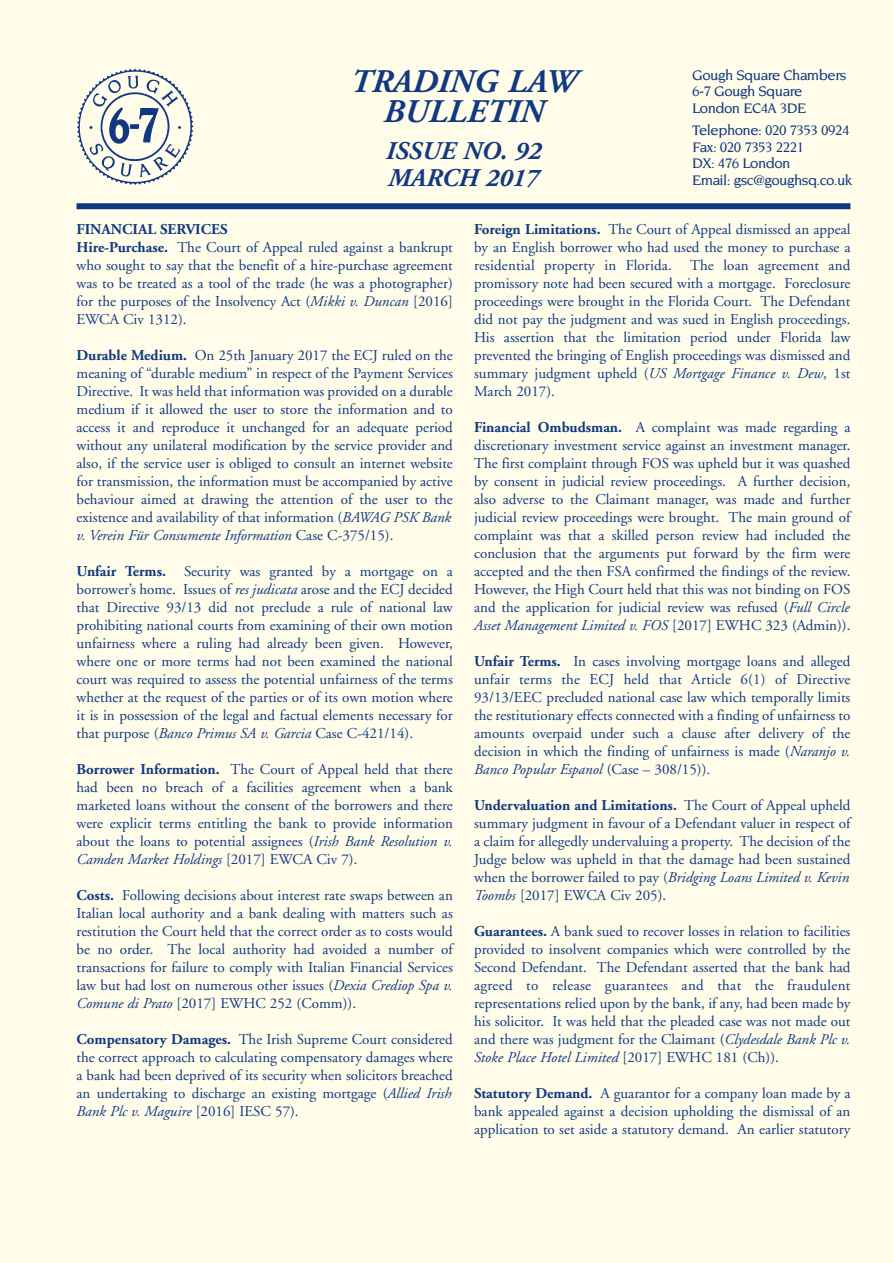
<style>
.page{position:relative;width:893px;height:1263px;background:#fffdea}
.page>*{position:absolute;margin:0;border:0;box-sizing:border-box;transform-origin:0 0}
.t1{font:italic 700 33px/30px "Adobe Garamond";color:#113880;text-align:center}
.t2{font:italic 700 25.5px/27px "Adobe Garamond";color:#113880}
.t3{font:15px/18px "Adobe Garamond";color:#113880;text-align:justify}
.t4{font:500 15px/16.5px "Novarese";letter-spacing:-.035em;color:#113880}
.s1{font-weight:700}
.s2{font-style:italic}
</style>
<div class="page">
<img style="left:77px;top:68px;width:117px;height:117px">
<div style="left:77px;top:203px;width:773px;height:6px;background:#113880"></div>
<p class="t4" style="left:692px;top:67px;width:156px">Gough Square Chambers<br>6-7 Gough Square<br>London EC4A 3DE</p>
<p class="t4" style="left:692px;top:123px;width:162px">Telephone: 020 7353 0924<br>Fax: 020 7353 2221<br>DX: 476 London<br>Email: gsc@goughsq.co.uk</p>
<p class="t3" style="left:474px;top:221px;width:378px"><span class="s1">Foreign Limitations.</span> The Court of Appeal dismissed an appeal by an English borrower who had used the money to purchase a residential property in Florida. The loan agreement and promissory note had been secured with a mortgage. Foreclosure proceedings were brought in the Florida Court. The Defendant did not pay the judgment and was sued in English proceedings.<br>His assertion that the limitation period under Florida law prevented the bringing of English proceedings was dismissed and summary judgment upheld (<span class="s2">US Mortgage Finance v. Dew</span>, 1st March 2017).</p>
<p class="t3" style="left:474px;top:419px;width:378px"><span class="s1">Financial Ombudsman.</span> A complaint was made regarding a discretionary investment service against an investment manager.<br>The first complaint through FOS was upheld but it was quashed by consent in judicial review proceedings. A further decision, also adverse to the Claimant manager, was made and further judicial review proceedings were brought. The main ground of complaint was that a skilled person review had included the conclusion that the arguments put forward by the firm were accepted and the then FSA confirmed the findings of the review.<br>However, the High Court held that this was not binding on FOS and the application for judicial review was refused (<span class="s2">Full Circle Asset Management Limited v. FOS</span> [2017] EWHC 323 (Admin)).</p>
<p class="t3" style="left:474px;top:653px;width:378px"><span class="s1">Unfair Terms.</span> In cases involving mortgage loans and alleged unfair terms the ECJ held that Article 6(1) of Directive 93/13/EEC precluded national case law which temporally limits the restitutionary effects connected with a finding of unfairness to amounts overpaid under such a clause after delivery of the decision in which the finding of unfairness is made (<span class="s2">Naranjo v.<br>Banco Popular Espanol</span> (Case – 308/15)).</p>
<p class="t3" style="left:474px;top:797px;width:378px"><span class="s1">Undervaluation and Limitations.</span> The Court of Appeal upheld summary judgment in favour of a Defendant valuer in respect of a claim for allegedly undervaluing a property. The decision of the Judge below was upheld in that the damage had been sustained when the borrower failed to pay (<span class="s2">Bridging Loans Limited v. Kevin Toombs</span> [2017] EWCA Civ 205).</p>
<p class="t3" style="left:474px;top:923px;width:378px"><span class="s1">Guarantees.</span> A bank sued to recover losses in relation to facilities provided to insolvent companies which were controlled by the Second Defendant. The Defendant asserted that the bank had agreed to release guarantees and that the fraudulent representations relied upon by the bank, if any, had been made by his solicitor. It was held that the pleaded case was not made out and there was judgment for the Claimant (<span class="s2">Clydesdale Bank Plc v.<br>Stoke Place Hotel Limited</span> [2017] EWHC 181 (Ch)).</p>
<p class="t3" style="left:474px;top:1085px;width:378px"><span class="s1">Statutory Demand.</span> A guarantor for a company loan made by a bank appealed against a decision upholding the dismissal of an application to set aside a statutory demand. An earlier statutory</p>
<h1 class="t1" style="left:350px;top:69px;width:228px">TRADING LAW<br>BULLETIN</h1>
<h2 class="t2" style="left:386px;top:140px;width:157px">ISSUE NO. 92<br>MARCH 2017</h2>
<p class="t3" style="left:77px;top:221px;width:378px;text-align:left"><span class="s1">FINANCIAL SERVICES<br>Hire-Purchase.</span> The Court of Appeal ruled against a bankrupt who sought to say that the benefit of a hire-purchase agreement was to be treated as a tool of the trade (he was a photographer) for the purposes of the Insolvency Act (<span class="s2">Mikki v. Duncan</span> [2016] EWCA Civ 1312).</p>
<p class="t3" style="left:77px;top:347px;width:378px"><span class="s1">Durable Medium.</span> On 25th January 2017 the ECJ ruled on the meaning of “durable medium” in respect of the Payment Services Directive. It was held that information was provided on a durable medium if it allowed the user to store the information and to access it and reproduce it unchanged for an adequate period without any unilateral modification by the service provider and also, if the service user is obliged to consult an internet website for transmission, the information must be accompanied by active behaviour aimed at drawing the attention of the user to the existence and availability of that information (<span class="s2">BAWAG PSK Bank v. Verein Für Consumente Information</span> Case C-375/15).</p>
<p class="t3" style="left:77px;top:563px;width:378px"><span class="s1">Unfair Terms.</span> Security was granted by a mortgage on a borrower’s home. Issues of <span class="s2">res judicata</span> arose and the ECJ decided that Directive 93/13 did not preclude a rule of national law prohibiting national courts from examining of their own motion unfairness where a ruling had already been given. However, where one or more terms had not been examined the national court was required to assess the potential unfairness of the terms whether at the request of the parties or of its own motion where it is in possession of the legal and factual elements necessary for that purpose (<span class="s2">Banco Primus SA v. Garcia</span> Case C-421/14).</p>
<p class="t3" style="left:77px;top:761px;width:378px"><span class="s1">Borrower Information.</span> The Court of Appeal held that there had been no breach of a facilities agreement when a bank marketed loans without the consent of the borrowers and there were explicit terms entitling the bank to provide information about the loans to potential assignees (<span class="s2">Irish Bank Resolution v.<br>Camden Market Holdings</span> [2017] EWCA Civ 7).</p>
<p class="t3" style="left:77px;top:887px;width:378px"><span class="s1">Costs.</span> Following decisions about interest rate swaps between an Italian local authority and a bank dealing with matters such as restitution the Court held that the correct order as to costs would be no order. The local authority had avoided a number of transactions for failure to comply with Italian Financial Services law but had lost on numerous other issues (<span class="s2">Dexia Crediop Spa v.<br>Comune di Prato</span> [2017] EWHC 252 (Comm)).</p>
<p class="t3" style="left:77px;top:1031px;width:378px"><span class="s1">Compensatory Damages.</span> The Irish Supreme Court considered the correct approach to calculating compensatory damages where a bank had been deprived of its security when solicitors breached an undertaking to discharge an existing mortgage (<span class="s2">Allied Irish Bank Plc v. Maguire</span> [2016] IESC 57).</p>
</div>
